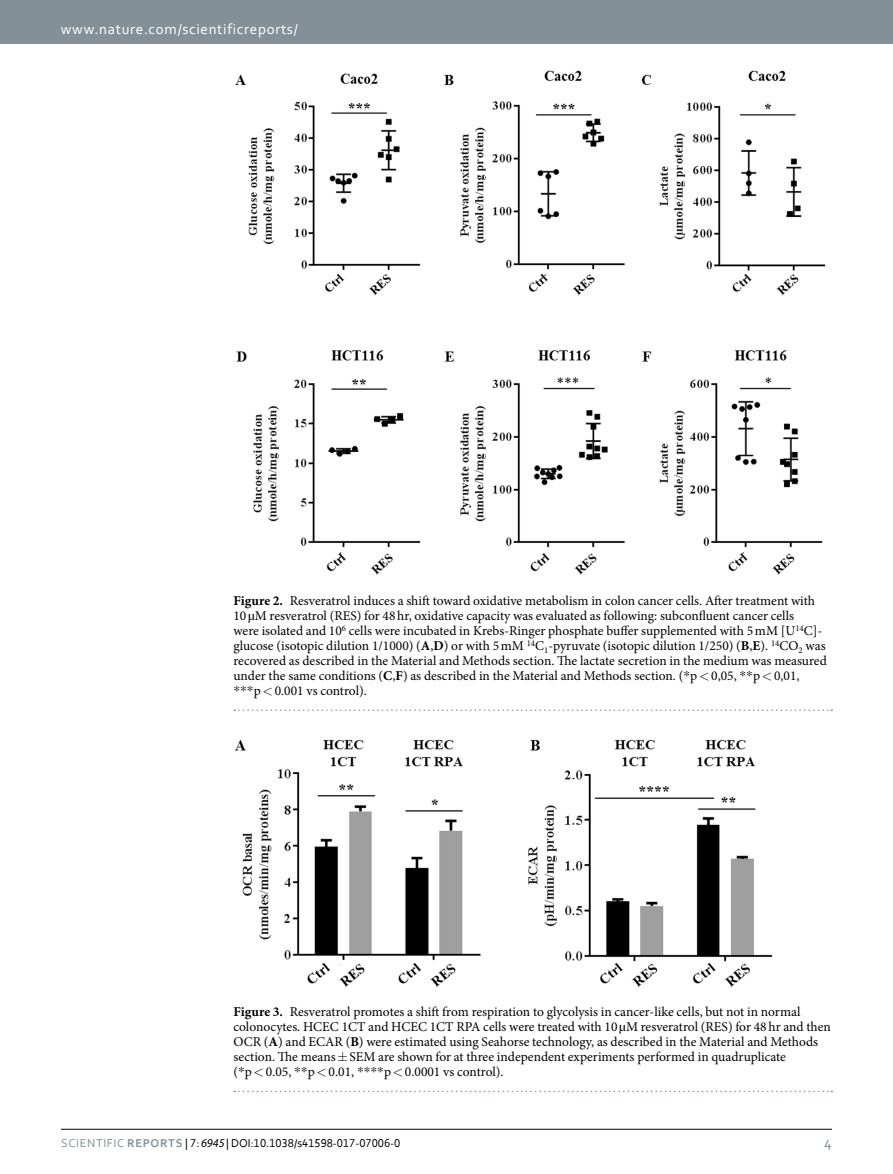
<style>
.page{position:relative;width:893px;height:1174px;background:#fff}
.page>*{position:absolute;margin:0;border:0;box-sizing:border-box;transform-origin:0 0}
.t1{font:15px "Corbel 2";letter-spacing:.045em;color:#fff}
.t2{font:15px "Corbel 2";color:#839097}
.t3{font:13.5px/15px "Minion Pro";color:#000}
.t4{font:12px "Corbel";color:#000}
.s1{font-weight:700}
.s2{font-family:"STIX General"}
.s3{font-family:"Corbel 2";color:#839097}
.s4{font-family:"Corbel Bold 2";color:#839097}
.s5{font-family:"Myriad Pro";font-style:italic}
</style>
<div class="page">
<div style="left:0;top:0;width:893px;height:43px;background:#839097"></div>
<hr style="left:61px;top:1129px;width:771px;height:1px;background:#000">
<img style="left:235px;top:70px;width:591px;height:505px">
<svg style="left:234px;top:709px;width:598px;height:2px"></svg>
<img style="left:234px;top:739px;width:539px;height:249px">
<svg style="left:234px;top:1090px;width:598px;height:2px"></svg>
<p class="t1" style="left:61px;top:19px;width:238px">www.nature.com/scientificreports/</p>
<p class="t3" style="left:233px;top:593px;width:595px"><span class="s1">Figure 2.</span> Resveratrol induces a shift toward oxidative metabolism in colon cancer cells. After treatment with 10 <span class="s2">µ</span>M resveratrol (RES) for 48hr, oxidative capacity was evaluated as following: subconfluent cancer cells<br>were isolated and 10<sup>6</sup> cells were incubated in Krebs-Ringer phosphate buffer supplemented with 5mM [U<sup>14</sup>C]- glucose (isotopic dilution 1/1000) (<span class="s1">A</span>,<span class="s1">D</span>) or with 5mM <sup>14</sup>C<sub>1</sub>-pyruvate (isotopic dilution 1/250) (<span class="s1">B</span>,<span class="s1">E</span>). <sup>14</sup>CO<sub>2</sub> was recovered as described in the Material and Methods section. The lactate secretion in the medium was measured under the same conditions (<span class="s1">C</span>,<span class="s1">F</span>) as described in the Material and Methods section. (<span class="s2">*</span>p 0,05, <span class="s2">**</span>p 0,01, <span class="s2">***</span>p 0.001 vs control).</p>
<p class="t3" style="left:233px;top:1004px;width:599px"><span class="s1">Figure 3.</span> Resveratrol promotes a shift from respiration to glycolysis in cancer-like cells, but not in normal colonocytes. HCEC 1CT and HCEC 1CT RPA cells were treated with 10 <span class="s2">µ</span>M resveratrol (RES) for 48hr and then OCR (<span class="s1">A</span>) and ECAR (<span class="s1">B</span>) were estimated using Seahorse technology, as described in the Material and Methods section. The means SEM are shown for at three independent experiments performed in quadruplicate<br>(<span class="s2">*</span>p 0.05, <span class="s2">**</span>p 0.01, <span class="s2">****</span>p 0.0001 vs control).</p>
<p class="t4" style="left:61px;top:1135px;width:341px"><span class="s3">SCIENtIFIC</span> <span class="s4">REPORTS</span> | 7: <span class="s5">6945</span> | DOI:10.1038/s41598-017-07006-0</p>
<p class="t2" style="left:824px;top:1132px;width:9px">4</p>
</div>
